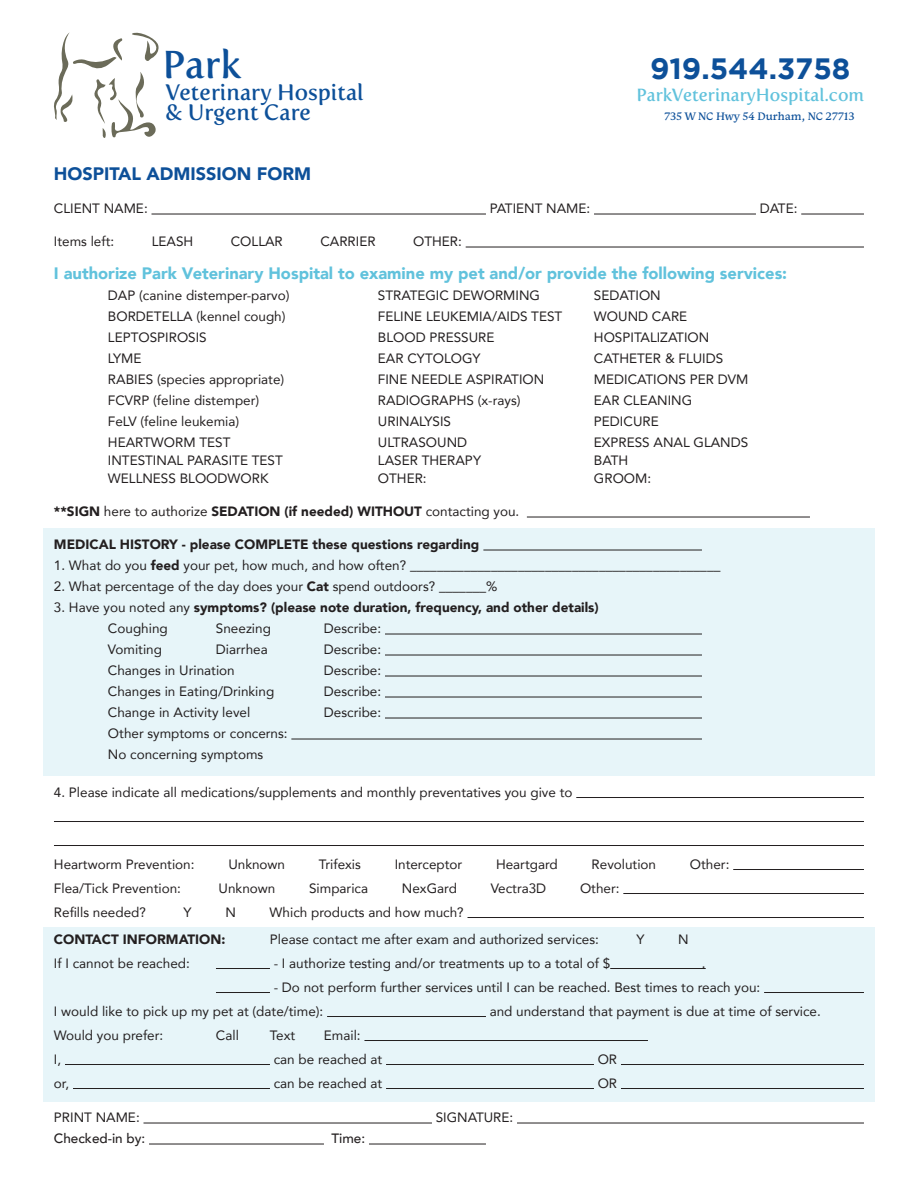
<style>
.page{position:relative;width:918px;height:1188px;background:#fff}
.page>*{position:absolute;margin:0;border:0;box-sizing:border-box;transform-origin:0 0}
.t1{font:38.7px "Fertigo Pro";color:#0d5099}
.t2{font:700 29.4px "Gotham";color:#0d5099}
.t3{font:22.2px/20.2px "Fertigo Pro";color:#0d5099}
.t4{font:900 18px "Avenir";color:#0d5099}
.t5{font:17.55px "Fertigo Pro";color:#61c2dc}
.t6{font:900 16.5px "Avenir";color:#61c2dc}
.t7{font:13.5px/21px "Avenir";color:#231f20}
.t8{font:900 13.5px/21px "Avenir";color:#231f20}
.t9{font:500 13.5px "Avenir";color:#231f20}
.t10{font:11.4px "Monarcha";color:#0d5099}
.s1{font-weight:400}
.s2{font-weight:900}
</style>
<div class="page">
<div style="left:43px;top:528px;width:832px;height:247px;background:#e7f5f9"></div>
<div style="left:43px;top:927px;width:832px;height:175px;background:#e7f5f9"></div>
<svg style="left:54px;top:32px;width:105px;height:106px"></svg>
<hr style="left:152px;top:214px;width:334px;height:1px;background:#231f20">
<hr style="left:594px;top:214px;width:162px;height:1px;background:#231f20">
<hr style="left:801px;top:214px;width:63px;height:1px;background:#231f20">
<hr style="left:466px;top:247px;width:398px;height:1px;background:#231f20">
<hr style="left:527px;top:517px;width:283px;height:1px;background:#231f20">
<hr style="left:483px;top:550px;width:219px;height:1px;background:#231f20">
<hr style="left:385px;top:634px;width:317px;height:1px;background:#231f20">
<hr style="left:385px;top:655px;width:317px;height:1px;background:#231f20">
<hr style="left:385px;top:676px;width:317px;height:1px;background:#231f20">
<hr style="left:385px;top:697px;width:317px;height:1px;background:#231f20">
<hr style="left:385px;top:718px;width:317px;height:1px;background:#231f20">
<hr style="left:291px;top:739px;width:411px;height:1px;background:#231f20">
<hr style="left:576px;top:797px;width:288px;height:1px;background:#231f20">
<hr style="left:54px;top:821px;width:810px;height:1px;background:#231f20">
<hr style="left:54px;top:845px;width:810px;height:1px;background:#231f20">
<hr style="left:733px;top:869px;width:131px;height:1px;background:#231f20">
<hr style="left:623px;top:893px;width:241px;height:1px;background:#231f20">
<hr style="left:468px;top:917px;width:396px;height:1px;background:#231f20">
<hr style="left:216px;top:968px;width:54px;height:1px;background:#231f20">
<hr style="left:610px;top:968px;width:96px;height:1px;background:#231f20">
<hr style="left:216px;top:992px;width:54px;height:1px;background:#231f20">
<hr style="left:764px;top:992px;width:100px;height:1px;background:#231f20">
<hr style="left:327px;top:1016px;width:159px;height:1px;background:#231f20">
<hr style="left:364px;top:1040px;width:284px;height:1px;background:#231f20">
<hr style="left:65px;top:1064px;width:205px;height:1px;background:#231f20">
<hr style="left:386px;top:1064px;width:208px;height:1px;background:#231f20">
<hr style="left:621px;top:1064px;width:243px;height:1px;background:#231f20">
<hr style="left:73px;top:1088px;width:197px;height:1px;background:#231f20">
<hr style="left:386px;top:1088px;width:208px;height:1px;background:#231f20">
<hr style="left:621px;top:1088px;width:243px;height:1px;background:#231f20">
<hr style="left:144px;top:1123px;width:288px;height:1px;background:#231f20">
<hr style="left:517px;top:1123px;width:347px;height:1px;background:#231f20">
<hr style="left:149px;top:1144px;width:175px;height:1px;background:#231f20">
<hr style="left:369px;top:1144px;width:117px;height:1px;background:#231f20">
<h1 class="t1" style="left:163px;top:42px;width:80px">Park</h1>
<h3 class="t3" style="left:166px;top:82px;width:200px">Veterinary Hospital &amp; Urgent Care</h3>
<h2 class="t2" style="left:650px;top:52px;width:202px">919.544.3758</h2>
<p class="t5" style="left:637px;top:84px;width:229px">ParkVeterinaryHospital.com</p>
<p class="t10" style="left:664px;top:109px;width:192px">735 W NC Hwy 54 Durham, NC 27713</p>
<h3 class="t4" style="left:54px;top:158px;width:259px">HOSPITAL ADMISSION FORM</h3>
<p class="t7" style="left:54px;top:197px;width:95px">CLIENT NAME:</p>
<p class="t7" style="left:490px;top:197px;width:102px">PATIENT NAME:</p>
<p class="t7" style="left:760px;top:197px;width:39px">DATE:</p>
<p class="t7" style="left:54px;top:230px;width:62px">Items left:</p>
<p class="t7" style="left:152px;top:230px;width:43px">LEASH</p>
<p class="t7" style="left:231px;top:230px;width:54px">COLLAR</p>
<p class="t7" style="left:320px;top:230px;width:57px">CARRIER</p>
<p class="t7" style="left:413px;top:230px;width:50px">OTHER:</p>
<p class="t6" style="left:54px;top:259px;width:735px">I authorize Park Veterinary Hospital to examine my pet and/or provide the following services:</p>
<p class="t7" style="left:108px;top:284px;width:183px">DAP (canine distemper-parvo)</p>
<p class="t7" style="left:378px;top:284px;width:164px">STRATEGIC DEWORMING</p>
<p class="t7" style="left:594px;top:284px;width:68px">SEDATION</p>
<p class="t7" style="left:108px;top:305px;width:179px">BORDETELLA (kennel cough)</p>
<p class="t7" style="left:378px;top:305px;width:186px">FELINE LEUKEMIA/AIDS TEST</p>
<p class="t7" style="left:594px;top:305px;width:95px">WOUND CARE</p>
<p class="t7" style="left:108px;top:326px;width:100px">LEPTOSPIROSIS</p>
<p class="t7" style="left:378px;top:326px;width:118px">BLOOD PRESSURE</p>
<p class="t7" style="left:594px;top:326px;width:117px">HOSPITALIZATION</p>
<p class="t7" style="left:108px;top:347px;width:35px">LYME</p>
<p class="t7" style="left:378px;top:347px;width:104px">EAR CYTOLOGY</p>
<p class="t7" style="left:594px;top:347px;width:131px">CATHETER &amp; FLUIDS</p>
<p class="t7" style="left:108px;top:368px;width:178px">RABIES (species appropriate)</p>
<p class="t7" style="left:378px;top:368px;width:168px">FINE NEEDLE ASPIRATION</p>
<p class="t7" style="left:594px;top:368px;width:156px">MEDICATIONS PER DVM</p>
<p class="t7" style="left:108px;top:389px;width:153px">FCVRP (feline distemper)</p>
<p class="t7" style="left:378px;top:389px;width:144px">RADIOGRAPHS (x-rays)</p>
<p class="t7" style="left:594px;top:389px;width:100px">EAR CLEANING</p>
<p class="t7" style="left:108px;top:410px;width:133px">FeLV (feline leukemia)</p>
<p class="t7" style="left:378px;top:410px;width:75px">URINALYSIS</p>
<p class="t7" style="left:594px;top:410px;width:66px">PEDICURE</p>
<p class="t7" style="left:108px;top:431px;width:124px">HEARTWORM TEST</p>
<p class="t7" style="left:378px;top:431px;width:91px">ULTRASOUND</p>
<p class="t7" style="left:594px;top:431px;width:156px">EXPRESS ANAL GLANDS</p>
<p class="t7" style="left:108px;top:449px;width:176px">INTESTINAL PARASITE TEST</p>
<p class="t7" style="left:378px;top:449px;width:105px">LASER THERAPY</p>
<p class="t7" style="left:594px;top:449px;width:36px">BATH</p>
<p class="t7" style="left:108px;top:467px;width:162px">WELLNESS BLOODWORK</p>
<p class="t7" style="left:378px;top:467px;width:50px">OTHER:</p>
<p class="t7" style="left:594px;top:467px;width:59px">GROOM:</p>
<p class="t8" style="left:54px;top:500px;width:467px">**SIGN <span class="s1">here to authorize</span> SEDATION (if needed) WITHOUT <span class="s1">contacting you.</span></p>
<p class="t8" style="left:54px;top:533px;width:427px">MEDICAL HISTORY - please COMPLETE these questions regarding</p>
<p class="t7" style="left:54px;top:554px;width:668px">1. What do you <span class="s2">feed</span> your pet, how much, and how often? ______________________________________________</p>
<p class="t7" style="left:54px;top:575px;width:445px">2. What percentage of the day does your <span class="s2">Cat</span> spend outdoors? _______%</p>
<p class="t8" style="left:108px;top:596px;width:492px;text-indent:-54px"><span class="s1">3. Have you noted any</span> symptoms? (please note duration, frequency, and other details)<br><span class="s1">Coughing</span></p>
<p class="t7" style="left:216px;top:617px;width:57px">Sneezing</p>
<p class="t7" style="left:324px;top:617px;width:59px">Describe:</p>
<p class="t7" style="left:108px;top:638px;width:56px">Vomiting</p>
<p class="t7" style="left:216px;top:638px;width:53px">Diarrhea</p>
<p class="t7" style="left:324px;top:638px;width:59px">Describe:</p>
<p class="t7" style="left:108px;top:659px;width:128px">Changes in Urination</p>
<p class="t7" style="left:324px;top:659px;width:59px">Describe:</p>
<p class="t7" style="left:108px;top:680px;width:168px">Changes in Eating/Drinking</p>
<p class="t7" style="left:324px;top:680px;width:59px">Describe:</p>
<p class="t7" style="left:108px;top:701px;width:144px">Change in Activity level</p>
<p class="t7" style="left:324px;top:701px;width:59px">Describe:</p>
<p class="t7" style="left:108px;top:723px;width:181px">Other symptoms or concerns:<br>No concerning symptoms</p>
<p class="t7" style="left:54px;top:781px;width:520px">4. Please indicate all medications/supplements and monthly preventatives you give to</p>
<p class="t7" style="left:54px;top:853px;width:142px">Heartworm Prevention:</p>
<p class="t7" style="left:228px;top:853px;width:58px">Unknown</p>
<p class="t7" style="left:319px;top:853px;width:43px">Trifexis</p>
<p class="t7" style="left:395px;top:853px;width:69px">Interceptor</p>
<p class="t7" style="left:496px;top:853px;width:63px">Heartgard</p>
<p class="t7" style="left:592px;top:853px;width:66px">Revolution</p>
<p class="t7" style="left:690px;top:853px;width:41px">Other:</p>
<p class="t7" style="left:54px;top:877px;width:129px">Flea/Tick Prevention:</p>
<p class="t7" style="left:219px;top:877px;width:58px">Unknown</p>
<p class="t7" style="left:309px;top:877px;width:61px">Simparica</p>
<p class="t7" style="left:402px;top:877px;width:57px">NexGard</p>
<p class="t7" style="left:491px;top:877px;width:57px">Vectra3D</p>
<p class="t7" style="left:580px;top:877px;width:41px">Other:</p>
<p class="t7" style="left:54px;top:901px;width:94px">Refills needed?</p>
<p class="t7" style="left:184px;top:901px;width:10px">Y</p>
<p class="t7" style="left:225px;top:901px;width:12px">N</p>
<p class="t7" style="left:270px;top:901px;width:196px">Which products and how much?</p>
<p class="t8" style="left:54px;top:928px;width:173px">CONTACT INFORMATION:</p>
<p class="t7" style="left:270px;top:928px;width:330px">Please contact me after exam and authorized services:</p>
<p class="t7" style="left:636px;top:928px;width:10px">Y</p>
<p class="t7" style="left:678px;top:928px;width:12px">N</p>
<p class="t7" style="left:54px;top:952px;width:137px">If I cannot be reached:</p>
<p class="t7" style="left:274px;top:952px;width:338px">- I authorize testing and/or treatments up to a total of $</p>
<p class="t7" style="left:702px;top:952px;width:5px">.</p>
<p class="t7" style="left:54px;top:975px;width:708px;line-height:24px;text-indent:220px">- Do not perform further services until I can be reached. Best times to reach you:<br>I would like to pick up my pet at (date/time):</p>
<p class="t7" style="left:490px;top:1000px;width:333px">and understand that payment is due at time of service.</p>
<p class="t7" style="left:54px;top:1024px;width:111px">Would you prefer:</p>
<p class="t7" style="left:216px;top:1024px;width:25px">Call</p>
<p class="t7" style="left:270px;top:1024px;width:27px">Text</p>
<p class="t7" style="left:324px;top:1024px;width:38px">Email:</p>
<p class="t7" style="left:54px;top:1048px;width:9px">I,</p>
<p class="t7" style="left:274px;top:1048px;width:110px">can be reached at</p>
<p class="t7" style="left:598px;top:1048px;width:21px">OR</p>
<p class="t7" style="left:54px;top:1072px;width:17px">or,</p>
<p class="t7" style="left:274px;top:1072px;width:110px">can be reached at</p>
<p class="t7" style="left:598px;top:1072px;width:21px">OR</p>
<p class="t7" style="left:54px;top:1107px;width:87px">PRINT NAME:</p>
<p class="t7" style="left:436px;top:1107px;width:79px">SIGNATURE:</p>
<p class="t9" style="left:54px;top:1127px;width:93px">Checked-in by:</p>
<p class="t9" style="left:331px;top:1127px;width:35px">Time:</p>
</div>
